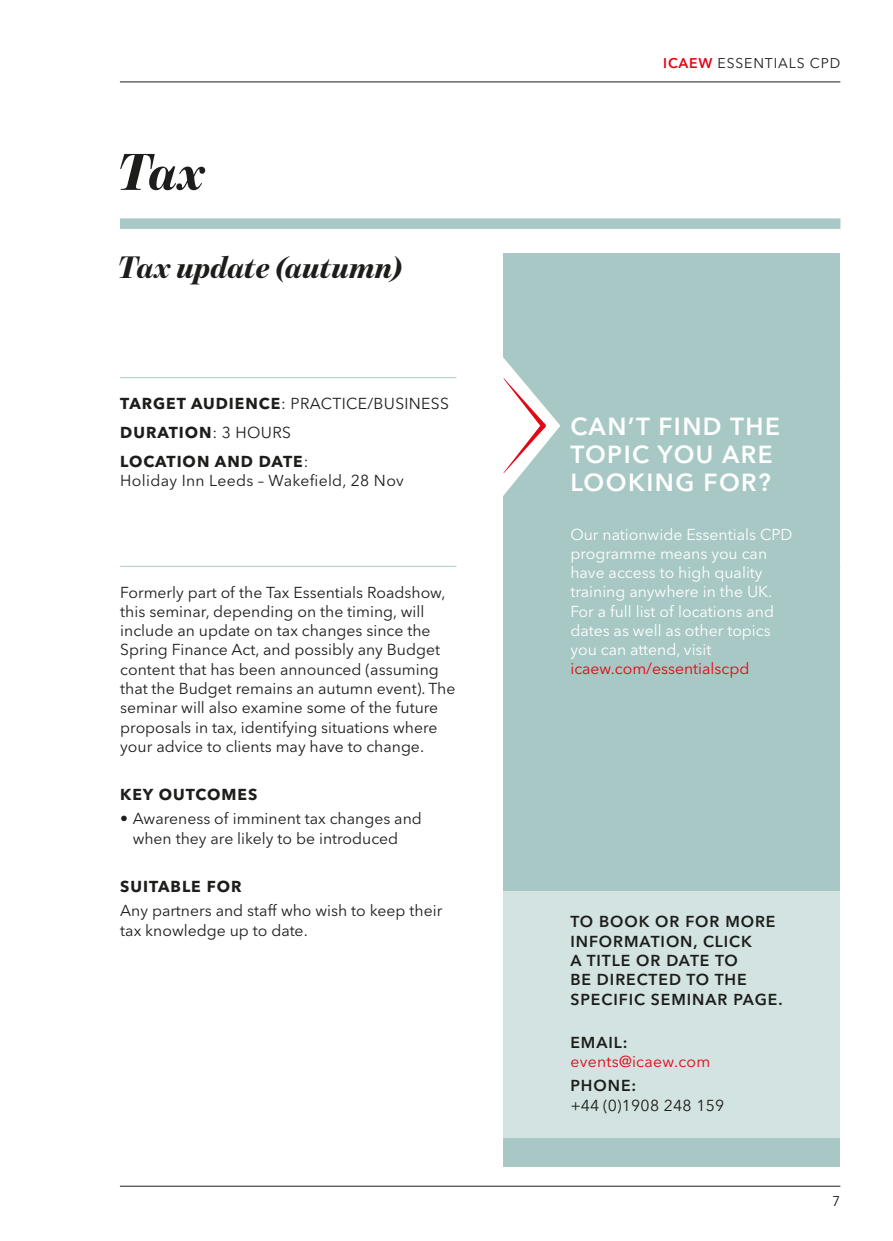
<style>
.page{position:relative;width:893px;height:1241px;background:#fff}
.page>*{position:absolute;margin:0;border:0;box-sizing:border-box;transform-origin:0 0}
.t1{font:italic 900 52.5px "Benton Mod Disp";color:#1d1d1b}
.t2{font:italic 900 31.5px "Benton Mod Disp";letter-spacing:-.005em;color:#1d1d1b}
.t3{font:600 24.5px/28px "Avenir Next LT Pro";letter-spacing:.06em;color:#fff}
.t4{font:15.75px/19.2px "Avenir Next LT Pro";color:#1d1d1b}
.t5{font:15.75px/19.2px "Avenir Next LT Pro";color:#fff}
.t6{font:600 15.75px/19.2px "Avenir Next LT Pro";letter-spacing:.06em;color:#1d1d1b}
.t7{font:700 15.75px/29.2px "Avenir Next LT Pro";letter-spacing:.06em;color:#1d1d1b}
.t8{font:15.75px "Avenir Next LT Pro";letter-spacing:.02em;color:#1d1d1b}
.t9{font:15.75px "Avenir Next LT Pro";color:#e30613}
.t10{font:15.75px "Avenir Next LT Pro";letter-spacing:.02em;color:#e30613}
.t11{font:14px "Avenir Next LT Pro";letter-spacing:.06em;color:#1d1d1b}
.s1{font-weight:400}
.s2{font-weight:600;color:#e30613}
</style>
<div class="page">
<hr style="left:120px;top:377px;width:336px;height:1px;background:#a7c8c4">
<div style="left:120px;top:218px;width:720px;height:11px;background:#a7c8c4"></div>
<hr style="left:120px;top:566px;width:336px;height:1px;background:#a7c8c4">
<hr style="left:120px;top:81px;width:720px;height:1px;background:#1d1d1b">
<hr style="left:120px;top:1185px;width:720px;height:1px;background:#1d1d1b">
<div style="left:503px;top:253px;width:337px;height:913px;background:#a7c8c4"></div>
<svg style="left:503px;top:357px;width:57px;height:139px"></svg>
<div style="left:496px;top:891px;width:353px;height:246px;background:#d2e3e1"></div>
<h1 class="t1" style="left:119px;top:142px;width:89px">Tax</h1>
<h2 class="t2" style="left:119px;top:249px;width:286px">Tax update (autumn)</h2>
<p class="t7" style="left:120px;top:388px;width:330px">TARGET AUDIENCE<span class="s1">: PRACTICE/BUSINESS<br></span>DURATION<span class="s1">: 3 HOURS<br></span>LOCATION AND DATE<span class="s1">:</span></p>
<p class="t8" style="left:120px;top:471px;width:285px">Holiday Inn Leeds – Wakefield, 28 Nov</p>
<p class="t4" style="left:120px;top:582px;width:337px">Formerly part of the Tax Essentials Roadshow, this seminar, depending on the timing, will include an update on tax changes since the Spring Finance Act, and possibly any Budget content that has been announced (assuming that the Budget remains an autumn event). The seminar will also examine some of the future proposals in tax, identifying situations where your advice to clients may have to change.</p>
<p class="t7" style="left:120px;top:779px;width:139px">KEY OUTCOMES</p>
<p class="t4" style="left:133px;top:809px;width:291px;text-indent:-12px">• Awareness of imminent tax changes and when they are likely to be introduced</p>
<p class="t7" style="left:120px;top:871px;width:123px">SUITABLE FOR</p>
<p class="t4" style="left:120px;top:901px;width:324px">Any partners and staff who wish to keep their tax knowledge up to date.</p>
<p class="t11" style="left:663px;top:55px;width:179px"><span class="s2">ICAEW</span> ESSENTIALS CPD</p>
<h3 class="t3" style="left:570px;top:412px;width:211px">CAN’T FIND THE<br>TOPIC YOU ARE<br>LOOKING FOR?</h3>
<p class="t5" style="left:570px;top:524px;width:224px">Our nationwide Essentials CPD programme means you can have access to high quality training anywhere in the UK.<br>For a full list of locations and dates as well as other topics you can attend, visit</p>
<p class="t9" style="left:570px;top:659px;width:181px">icaew.com/essentialscpd</p>
<p class="t6" style="left:570px;top:912px;width:214px">TO BOOK OR FOR MORE<br>INFORMATION, CLICK<br>A TITLE OR DATE TO<br>BE DIRECTED TO THE<br>SPECIFIC SEMINAR PAGE.</p>
<p class="t6" style="left:570px;top:1032px;width:59px">EMAIL:</p>
<p class="t10" style="left:570px;top:1052px;width:142px">events@icaew.com</p>
<p class="t6" style="left:570px;top:1076px;width:67px">PHONE:</p>
<p class="t8" style="left:570px;top:1095px;width:155px">+44 (0)1908 248 159</p>
<p class="t11" style="left:832px;top:1192px;width:10px">7</p>
</div>
